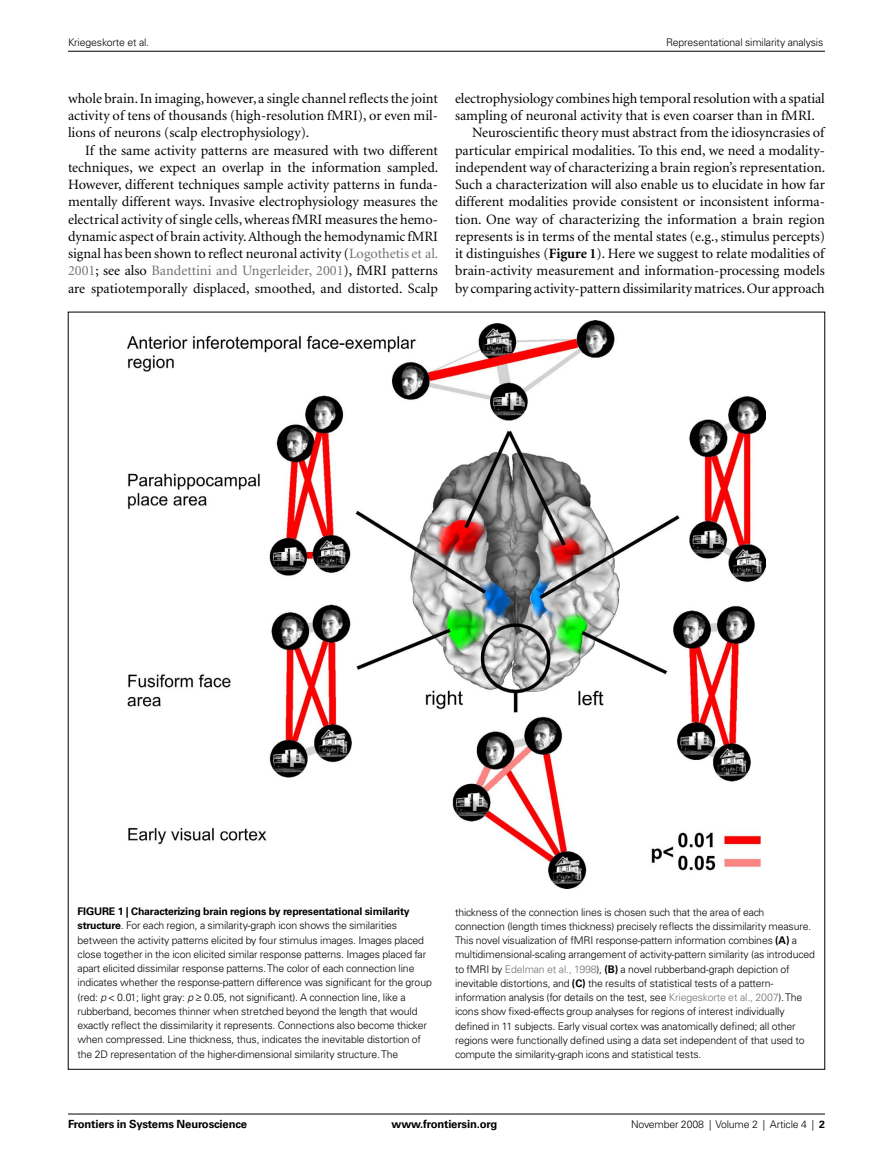
<style>
.page{position:relative;width:893px;height:1170px;background:#fff}
.page>*{position:absolute;margin:0;border:0;box-sizing:border-box;transform-origin:0 0}
.t1{font:14.25px/17.2px "Minion";color:#000;text-align:justify}
.t2{font:700 11.25px "Univers";letter-spacing:-.015em;color:#000}
.t3{font:300 10.5px/14.2px "Univers";letter-spacing:-.015em;color:#000}
.s1{color:#707173}
.s2{font-weight:700}
.s3{font-style:italic}
</style>
<div class="page">
<hr style="left:68px;top:1113px;width:757px;height:1px;background:#000">
<hr style="left:68px;top:51px;width:757px;height:1px;background:#000">
<img style="left:128px;top:320px;width:637px;height:568px">
<p class="t3" style="left:68px;top:35px;width:83px">Kriegeskorte et al.</p>
<p class="t3" style="left:666px;top:35px;width:159px">Representational similarity analysis</p>
<h1 class="t1" style="left:68px;top:90px;width:371px">whole brain. In imaging, however, a single channel reflects the joint activity of tens of thousands (high-resolution fMRI), or even mil&shy;lions of neurons (scalp electrophysiology).</h1>
<p class="t1" style="left:68px;top:142px;width:372px;text-indent:17px">If the same activity patterns are measured with two different techniques, we expect an overlap in the information sampled.<br>However, different techniques sample activity patterns in funda&shy;mentally different ways. Invasive electrophysiology measures the electrical activity of single cells, whereas fMRI measures the hemo&shy;dynamic aspect of brain activity. Although the hemodynamic fMRI signal has been shown to reflect neuronal activity (<span class="s1">Logothetis et al.<br>2001</span>; see also <span class="s1">Bandettini and Ungerleider, 2001</span>), fMRI patterns are spatiotemporally displaced, smoothed, and distorted. Scalp</p>
<h1 class="t1" style="left:455px;top:90px;width:371px">electrophysiology combines high temporal resolution with a spatial</h1>
<h1 class="t1" style="left:455px;top:107px;width:362px">sampling of neuronal activity that is even coarser than in fMRI.</h1>
<h1 class="t1" style="left:472px;top:125px;width:354px">Neuroscientific theory must abstract from the idiosyncrasies of</h1>
<h1 class="t1" style="left:455px;top:142px;width:371px">particular empirical modalities. To this end, we need a modality-</h1>
<h1 class="t1" style="left:455px;top:159px;width:372px">independent way of characterizing a brain region’s representation.</h1>
<h1 class="t1" style="left:455px;top:176px;width:371px">Such a characterization will also enable us to elucidate in how far</h1>
<h1 class="t1" style="left:455px;top:194px;width:371px">different modalities provide consistent or inconsistent informa-</h1>
<h1 class="t1" style="left:455px;top:211px;width:371px">tion. One way of characterizing the information a brain region</h1>
<h1 class="t1" style="left:455px;top:228px;width:372px">represents is in terms of the mental states (e.g., stimulus percepts)</h1>
<h1 class="t1" style="left:455px;top:245px;width:371px">it distinguishes (<span class="s2">Figure 1</span>). Here we suggest to relate modalities of</h1>
<h1 class="t1" style="left:455px;top:263px;width:371px">brain-activity measurement and information-processing models</h1>
<h1 class="t1" style="left:455px;top:280px;width:371px">by comparing activity-pattern dissimilarity matrices. Our approach</h1>
<p class="t3" style="left:78px;top:904px;width:356px"><span class="s2">FIGURE 1 | Characterizing brain regions by representational similarity structure</span>. For each region, a similarity-graph icon shows the similarities between the activity patterns elicited by four stimulus images. Images placed close together in the icon elicited similar response patterns. Images placed far apart elicited dissimilar response patterns. The color of each connection line indicates whether the response-pattern difference was significant for the group (red: <span class="s3">p</span> 0.01; light gray: <span class="s3">p</span> ≥ 0.05, not significant). A connection line, like a rubberband, becomes thinner when stretched beyond the length that would exactly reflect the dissimilarity it represents. Connections also become thicker when compressed. Line thickness, thus, indicates the inevitable distortion of the 2D representation of the higher-dimensional similarity structure. The</p>
<p class="t3" style="left:455px;top:904px;width:361px">thickness of the connection lines is chosen such that the area of each connection (length times thickness) precisely reflects the dissimilarity measure.<br>This novel visualization of fMRI response-pattern information combines <span class="s2">(A)</span> a multidimensional-scaling arrangement of activity-pattern similarity (as introduced to fMRI by <span class="s1">Edelman et al., 1998</span>), <span class="s2">(B)</span> a novel rubberband-graph depiction of inevitable distortions, and <span class="s2">(C)</span> the results of statistical tests of a pattern&shy;information analysis (for details on the test, see <span class="s1">Kriegeskorte et al., 2007</span>). The icons show fixed-effects group analyses for regions of interest individually defined in 11 subjects. Early visual cortex was anatomically defined; all other regions were functionally defined using a data set independent of that used to compute the similarity-graph icons and statistical tests.</p>
<p class="t2" style="left:68px;top:1117px;width:181px">Frontiers in Systems Neuroscience</p>
<p class="t2" style="left:392px;top:1117px;width:107px">www.frontiersin.org</p>
<p class="t3" style="left:631px;top:1116px;width:195px">November 2008 | Volume 2 | Article 4 | <span class="s2">2</span></p>
</div>
